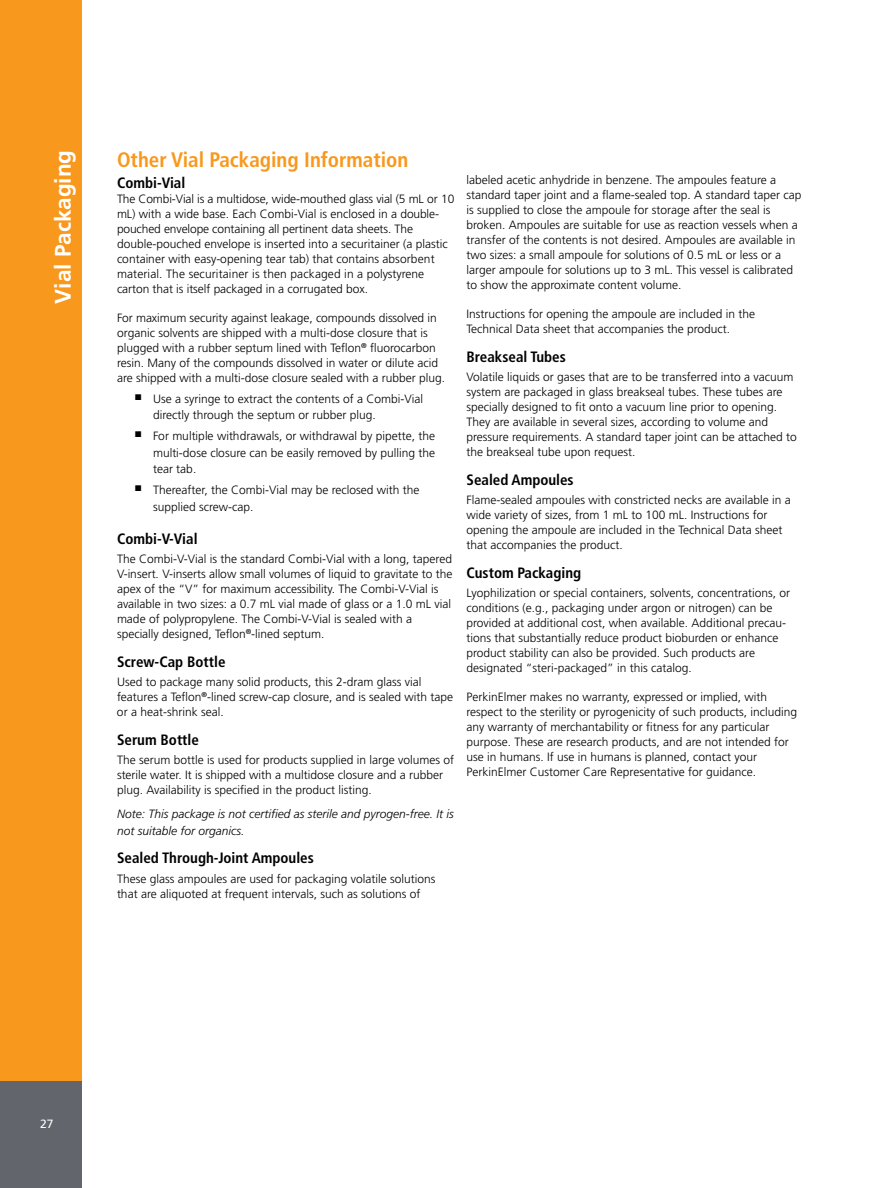
<style>
.page{position:relative;width:891px;height:1188px;background:#fff}
.page>*{position:absolute;margin:0;border:0;box-sizing:border-box;transform-origin:0 0}
.t1{font:700 22.5px "Frutiger";color:#fff}
.t2{font:700 condensed 21px "Frutiger";color:#f8981d}
.t3{font:700 condensed 15px "Frutiger";color:#000}
.t4{font:300 12px/15px "Frutiger";color:#000}
.t5{font:italic 300 12px/16.5px "Frutiger";color:#000}
.t6{font:12px "Frutiger";color:#fff}
</style>
<div class="page">
<div style="left:0;top:0;width:81px;height:1188px;background:#f8981d"></div>
<div style="left:0;top:1082px;width:81px;height:106px;background:#62656b"></div>
<h1 class="t1" style="left:50px;top:304px;width:156px;rotate:-90deg">Vial Packaging</h1>
<h2 class="t2" style="left:117px;top:147px;width:293px">Other Vial Packaging Information</h2>
<p class="t3" style="left:117px;top:174px;width:70px">Combi-Vial</p>
<p class="t4" style="left:117px;top:192px;width:339px">The Combi-Vial is a multidose, wide-mouthed glass vial (5 mL or 10 mL) with a wide base. Each Combi-Vial is enclosed in a double&shy;pouched envelope containing all pertinent data sheets. The double-pouched envelope is inserted into a securitainer (a plastic container with easy-opening tear tab) that contains absorbent material. The securitainer is then packaged in a polystyrene carton that is itself packaged in a corrugated box.</p>
<p class="t4" style="left:117px;top:310px;width:330px">For maximum security against leakage, compounds dissolved in organic solvents are shipped with a multi-dose closure that is plugged with a rubber septum lined with Teflon<sup>®</sup> fluorocarbon resin. Many of the compounds dissolved in water or dilute acid are shipped with a multi-dose closure sealed with a rubber plug.</p>
<p class="t4" style="left:153px;top:390px;width:272px;line-height:16.5px;text-indent:-18px">■ Use a syringe to extract the contents of a Combi-Vial directly through the septum or rubber plug.</p>
<p class="t4" style="left:153px;top:428px;width:284px;line-height:16.5px;text-align:justify;text-indent:-18px">■ For multiple withdrawals, or withdrawal by pipette, the multi-dose closure can be easily removed by pulling the tear tab.</p>
<p class="t4" style="left:153px;top:482px;width:268px;line-height:16.5px;text-indent:-18px">■ Thereafter, the Combi-Vial may be reclosed with the supplied screw-cap.</p>
<p class="t3" style="left:117px;top:529px;width:82px">Combi-V-Vial</p>
<p class="t4" style="left:117px;top:552px;width:337px">The Combi-V-Vial is the standard Combi-Vial with a long, tapered V-insert. V-inserts allow small volumes of liquid to gravitate to the apex of the “V” for maximum accessibility. The Combi-V-Vial is available in two sizes: a 0.7 mL vial made of glass or a 1.0 mL vial made of polypropylene. The Combi-V-Vial is sealed with a specially designed, Teflon<sup>®</sup>-lined septum.</p>
<p class="t3" style="left:117px;top:652px;width:110px">Screw-Cap Bottle</p>
<p class="t4" style="left:117px;top:675px;width:338px">Used to package many solid products, this 2-dram glass vial features a Teflon<sup>®</sup>-lined screw-cap closure, and is sealed with tape or a heat-shrink seal.</p>
<p class="t3" style="left:117px;top:730px;width:83px">Serum Bottle</p>
<p class="t4" style="left:117px;top:753px;width:339px">The serum bottle is used for products supplied in large volumes of sterile water. It is shipped with a multidose closure and a rubber plug. Availability is specified in the product listing.</p>
<p class="t5" style="left:117px;top:806px;width:338px">Note: This package is not certified as sterile and pyrogen-free. It is not suitable for organics.</p>
<p class="t3" style="left:117px;top:849px;width:198px">Sealed Through-Joint Ampoules</p>
<p class="t4" style="left:117px;top:871px;width:320px">These glass ampoules are used for packaging volatile solutions that are aliquoted at frequent intervals, such as solutions of</p>
<p class="t4" style="left:466px;top:173px;width:336px">labeled acetic anhydride in benzene. The ampoules feature a standard taper joint and a flame-sealed top. A standard taper cap is supplied to close the ampoule for storage after the seal is broken. Ampoules are suitable for use as reaction vessels when a transfer of the contents is not desired. Ampoules are available in two sizes: a small ampoule for solutions of 0.5 mL or less or a larger ampoule for solutions up to 3 mL. This vessel is calibrated to show the approximate content volume.</p>
<p class="t4" style="left:466px;top:307px;width:290px">Instructions for opening the ampoule are included in the<br>Technical Data sheet that accompanies the product.</p>
<p class="t3" style="left:466px;top:347px;width:101px">Breakseal Tubes</p>
<p class="t4" style="left:466px;top:370px;width:332px">Volatile liquids or gases that are to be transferred into a vacuum system are packaged in glass breakseal tubes. These tubes are specially designed to fit onto a vacuum line prior to opening.<br>They are available in several sizes, according to volume and pressure requirements. A standard taper joint can be attached to the breakseal tube upon request.</p>
<p class="t3" style="left:466px;top:470px;width:109px">Sealed Ampoules</p>
<p class="t4" style="left:466px;top:493px;width:326px">Flame-sealed ampoules with constricted necks are available in a wide variety of sizes, from 1 mL to 100 mL. Instructions for opening the ampoule are included in the Technical Data sheet that accompanies the product.</p>
<p class="t3" style="left:466px;top:563px;width:116px">Custom Packaging</p>
<p class="t4" style="left:466px;top:586px;width:325px">Lyophilization or special containers, solvents, concentrations, or conditions (e.g., packaging under argon or nitrogen) can be provided at additional cost, when available. Additional precau&shy;tions that substantially reduce product bioburden or enhance product stability can also be provided. Such products are designated “steri-packaged” in this catalog.</p>
<p class="t4" style="left:466px;top:689px;width:332px">PerkinElmer makes no warranty, expressed or implied, with respect to the sterility or pyrogenicity of such products, including any warranty of merchantability or fitness for any particular purpose. These are research products, and are not intended for use in humans. If use in humans is planned, contact your PerkinElmer Customer Care Representative for guidance.</p>
<p class="t6" style="left:40px;top:1116px;width:15px">27</p>
</div>
